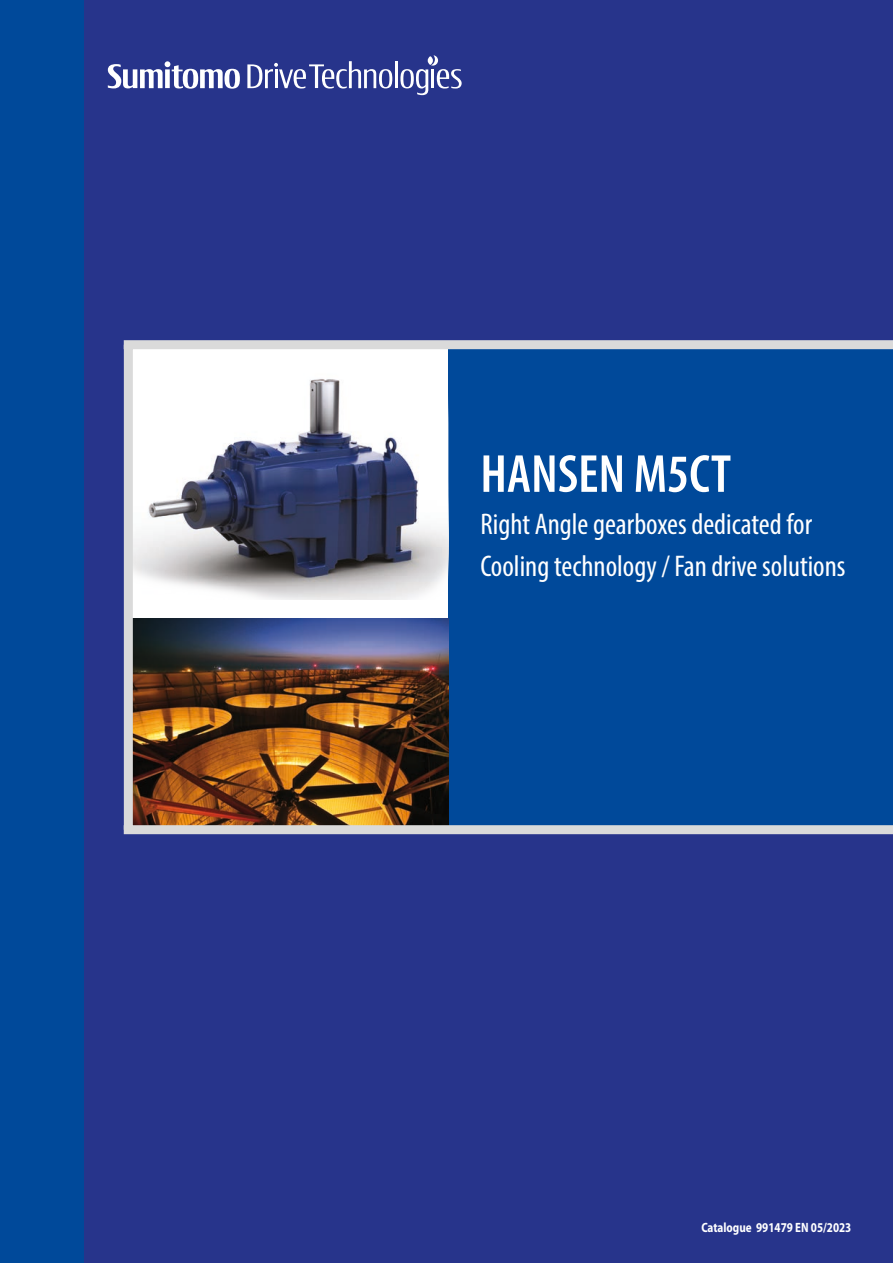
<style>
.page{position:relative;width:893px;height:1263px;background:#fff}
.page>*{position:absolute;margin:0;border:0;box-sizing:border-box;transform-origin:0 0}
.t1{font:600 condensed 54px "Myriad Pro";color:#fff}
.t2{font:condensed 30px/42px "Myriad Pro";color:#fff}
.t3{font:700 semi-condensed 13.5px "Myriad Pro";color:#fff;scale:.88 1}
</style>
<div class="page">
<div style="left:0;top:0;width:184px;height:1263px;background:#00499a"></div>
<div style="left:85px;top:0;width:808px;height:1263px;background:#27348b"></div>
<hr style="left:395px;top:61px;width:3px;height:27px;background:#fff">
<svg style="left:247px;top:61px;width:145px;height:28px"></svg>
<svg style="left:108px;top:61px;width:132px;height:28px"></svg>
<svg style="left:400px;top:55px;width:62px;height:40px"></svg>
<div style="left:428px;top:56px;width:5px;height:9px;background:#fff;border-radius:50%"></div>
<div style="left:130px;top:349px;width:319px;height:406px;background:#fff"></div>
<div style="left:448px;top:347px;width:445px;height:484px;background:#00499a"></div>
<img style="left:133px;top:379px;width:315px;height:221px">
<img style="left:133px;top:618px;width:316px;height:207px">
<div style="left:124px;top:340px;width:769px;height:9px;background:#dadada"></div>
<div style="left:124px;top:345px;width:9px;height:485px;background:#dadada"></div>
<div style="left:124px;top:825px;width:769px;height:9px;background:#dadada"></div>
<h1 class="t1" style="left:480px;top:441px;width:252px">HANSEN M5CT</h1>
<p class="t2" style="left:480px;top:503px;width:367px">Right Angle gearboxes dedicated for<br>Cooling technology / Fan drive solutions</p>
<p class="t3" style="left:701px;top:1220px;width:172px">Catalogue 991479 EN 05/2023</p>
</div>
